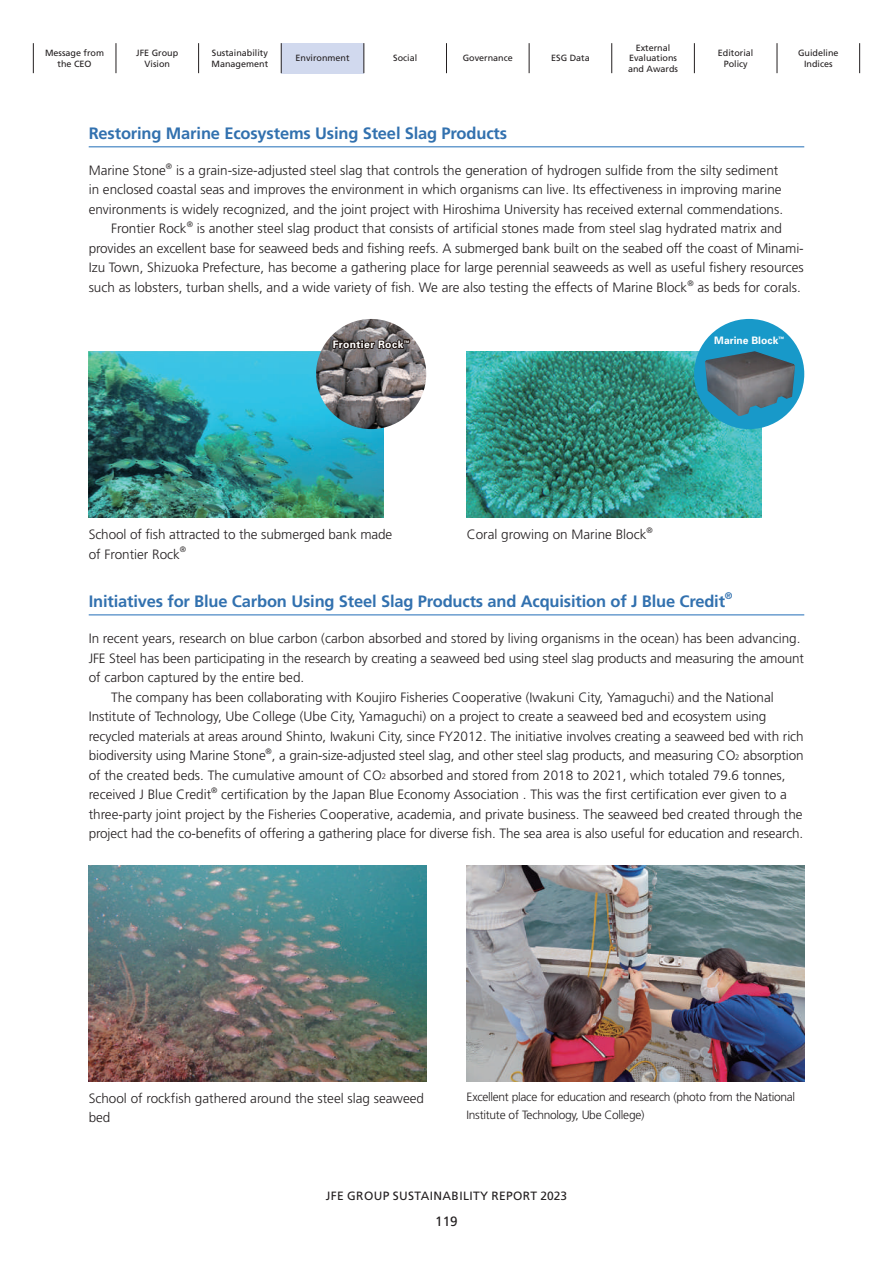
<style>
.page{position:relative;width:893px;height:1263px;background:#fff}
.page>*{position:absolute;margin:0;border:0;box-sizing:border-box;transform-origin:0 0}
.t1{font:700 16.5px "Frutiger";letter-spacing:-.01em;color:#3271af}
.t2{font:300 13.5px/19.5px "Frutiger";color:#231f20}
.t3{font:13.5px "Frutiger";color:#231f20}
.t4{font:300 12px/18px "Frutiger";letter-spacing:-.025em;color:#231f20}
.t5{font:12px "Frutiger";letter-spacing:.03em;color:#231f20}
.t6{font:700 10.35px "Univers";letter-spacing:.03em;color:#fff}
.t7{font:700 10.35px "Univers";color:#fff}
.t8{font:700 9.6px "Frutiger";color:#3271af}
.t9{font:9px/10.5px "Frutiger";color:#231f20;text-align:center}
.t10{font:300 7.8px "Frutiger";color:#231f20}
.s1{font-size:7.8px}
</style>
<div class="page">
<div style="left:281px;top:43px;width:83px;height:30px;background:#d1d9ee"></div>
<hr style="left:33px;top:43px;width:1px;height:30px;background:#231f20">
<hr style="left:116px;top:43px;width:1px;height:30px;background:#231f20">
<hr style="left:198px;top:43px;width:1px;height:30px;background:#231f20">
<hr style="left:281px;top:43px;width:1px;height:30px;background:#231f20">
<hr style="left:364px;top:43px;width:1px;height:30px;background:#231f20">
<hr style="left:446px;top:43px;width:1px;height:30px;background:#231f20">
<hr style="left:529px;top:43px;width:1px;height:30px;background:#231f20">
<hr style="left:611px;top:43px;width:1px;height:30px;background:#231f20">
<hr style="left:694px;top:43px;width:1px;height:30px;background:#231f20">
<hr style="left:777px;top:43px;width:1px;height:30px;background:#231f20">
<hr style="left:859px;top:43px;width:1px;height:30px;background:#231f20">
<img style="left:89px;top:865px;width:337px;height:216px">
<img style="left:467px;top:865px;width:337px;height:216px">
<img style="left:89px;top:352px;width:294px;height:165px">
<img style="left:316px;top:319px;width:110px;height:110px;border-radius:55px">
<svg style="left:331px;top:329px;width:80px;height:50px;background:#726d6d"></svg>
<img style="left:467px;top:352px;width:295px;height:165px">
<div style="left:694px;top:319px;width:110px;height:110px;background:#1899c9;border-radius:50%"></div>
<img style="left:705px;top:351px;width:90px;height:65px">
<hr style="left:89px;top:146px;width:715px;height:1px;background:#2e76bc">
<hr style="left:89px;top:614px;width:715px;height:1px;background:#2e76bc">
<p class="t9" style="left:45px;top:48px;width:61px">Message from the CEO</p>
<p class="t9" style="left:136px;top:48px;width:44px">JFE Group<br>Vision</p>
<p class="t9" style="left:212px;top:48px;width:58px;text-align:left">Sustainability<br>Management</p>
<p class="t9" style="left:296px;top:53px;width:56px">Environment</p>
<p class="t9" style="left:393px;top:53px;width:26px">Social</p>
<p class="t9" style="left:463px;top:53px;width:52px">Governance</p>
<p class="t9" style="left:551px;top:53px;width:40px">ESG Data</p>
<p class="t9" style="left:628px;top:42px;width:52px">External<br>Evaluations and Awards</p>
<p class="t9" style="left:718px;top:48px;width:37px">Editorial<br>Policy</p>
<p class="t9" style="left:798px;top:48px;width:42px">Guideline<br>Indices</p>
<p class="t1" style="left:89px;top:123px;width:420px">Restoring Marine Ecosystems Using Steel Slag Products</p>
<p class="t2" style="left:89px;top:161px;width:79px">Marine Stone</p>
<p class="t10" style="left:166px;top:161px;width:8px">®</p>
<p class="t2" style="left:176px;top:161px;width:604px">is a grain-size-adjusted steel slag that controls the generation of hydrogen sulfide from the silty sediment</p>
<p class="t2" style="left:89px;top:180px;width:694px">in enclosed coastal seas and improves the environment in which organisms can live. Its effectiveness in improving marine</p>
<p class="t2" style="left:89px;top:200px;width:696px">environments is widely recognized, and the joint project with Hiroshima University has received external commendations.</p>
<p class="t2" style="left:111px;top:219px;width:77px">Frontier Rock</p>
<p class="t10" style="left:187px;top:220px;width:8px">®</p>
<p class="t2" style="left:89px;top:219px;width:716px;text-indent:108px">is another steel slag product that consists of artificial stones made from steel slag hydrated matrix and provides an excellent base for seaweed beds and fishing reefs. A submerged bank built on the seabed off the coast of Minami-Izu Town, Shizuoka Prefecture, has become a gathering place for large perennial seaweeds as well as useful fishery resources such as lobsters, turban shells, and a wide variety of fish. We are also testing the effects of Marine Block</p>
<p class="t10" style="left:687px;top:278px;width:8px">®</p>
<p class="t2" style="left:697px;top:278px;width:105px">as beds for corals.</p>
<p class="t6" style="left:333px;top:338px;width:78px">Frontier Rock<sup>™</sup></p>
<p class="t7" style="left:714px;top:334px;width:71px">Marine Block<sup>™</sup></p>
<p class="t2" style="left:89px;top:525px;width:305px">School of fish attracted to the submerged bank made of Frontier Rock</p>
<p class="t10" style="left:180px;top:545px;width:8px">®</p>
<p class="t2" style="left:467px;top:525px;width:181px">Coral growing on Marine Block</p>
<p class="t10" style="left:647px;top:525px;width:8px">®</p>
<p class="t1" style="left:89px;top:591px;width:638px">Initiatives for Blue Carbon Using Steel Slag Products and Acquisition of J Blue Credit</p>
<p class="t8" style="left:725px;top:590px;width:9px">®</p>
<p class="t2" style="left:89px;top:629px;width:713px">In recent years, research on blue carbon (carbon absorbed and stored by living organisms in the ocean) has been advancing.</p>
<p class="t2" style="left:89px;top:648px;width:717px">JFE Steel has been participating in the research by creating a seaweed bed using steel slag products and measuring the amount</p>
<p class="t2" style="left:89px;top:668px;width:217px">of carbon captured by the entire bed.</p>
<p class="t2" style="left:111px;top:687px;width:664px">The company has been collaborating with Koujiro Fisheries Cooperative (Iwakuni City, Yamaguchi) and the National</p>
<p class="t2" style="left:89px;top:707px;width:679px">Institute of Technology, Ube College (Ube City, Yamaguchi) on a project to create a seaweed bed and ecosystem using</p>
<p class="t2" style="left:89px;top:726px;width:716px">recycled materials at areas around Shinto, Iwakuni City, since FY2012. The initiative involves creating a seaweed bed with rich</p>
<p class="t2" style="left:89px;top:746px;width:716px">biodiversity using Marine Stone , a grain-size-adjusted steel slag, and other steel slag products, and measuring CO<span class="s1">2</span> absorption</p>
<p class="t10" style="left:266px;top:746px;width:8px">®</p>
<p class="t2" style="left:89px;top:765px;width:698px">of the created beds. The cumulative amount of CO<span class="s1">2</span> absorbed and stored from 2018 to 2021, which totaled 79.6 tonnes, received J Blue Credit</p>
<p class="t10" style="left:211px;top:785px;width:8px">®</p>
<p class="t2" style="left:89px;top:785px;width:716px;text-indent:133px">certification by the Japan Blue Economy Association . This was the first certification ever given to a three-party joint project by the Fisheries Cooperative, academia, and private business. The seaweed bed created through the project had the co-benefits of offering a gathering place for diverse fish. The sea area is also useful for education and research.</p>
<p class="t2" style="left:89px;top:1088px;width:337px">School of rockfish gathered around the steel slag seaweed bed</p>
<p class="t4" style="left:467px;top:1088px;width:330px">Excellent place for education and research (photo from the National<br>Institute of Technology, Ube College)</p>
<p class="t5" style="left:326px;top:1188px;width:243px">JFE GROUP SUSTAINABILITY REPORT 2023</p>
<p class="t3" style="left:435px;top:1214px;width:24px">119</p>
</div>
